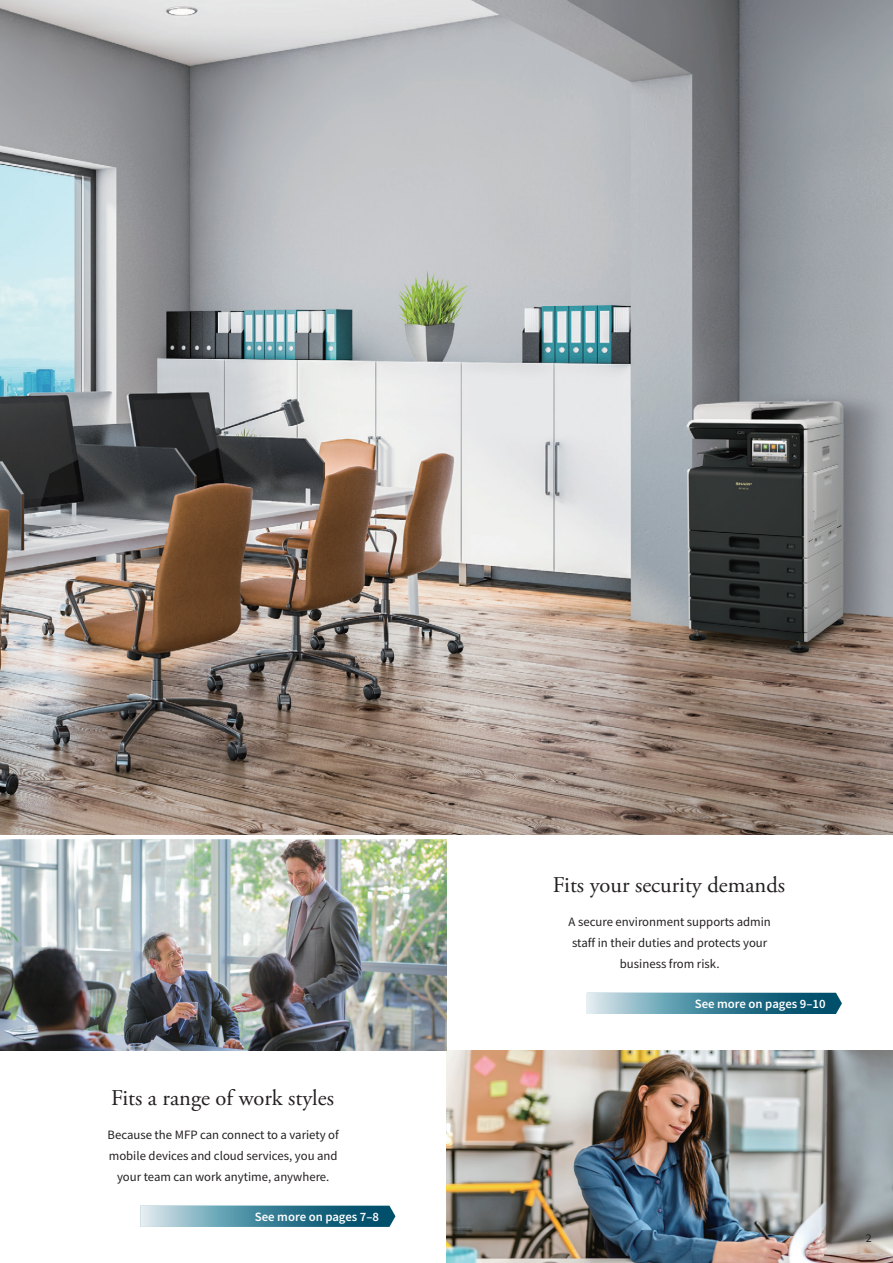
<style>
.page{position:relative;width:893px;height:1263px;background:#fff}
.page>*{position:absolute;margin:0;border:0;box-sizing:border-box;transform-origin:0 0}
.t1{font:22.5px "Adobe Garamond Pro";color:#231f20}
.t2{font:12.75px/21px "Source Sans Pro";color:#231f20;text-align:center}
.t3{font:600 12.75px "Source Sans Pro";color:#fff}
.t4{font:12px "Source Sans Pro";color:#231f20}
</style>
<div class="page">
<img style="left:0;top:0;width:893px;height:835px">
<img style="left:446px;top:1050px;width:447px;height:213px">
<img style="left:0;top:839px;width:446px;height:211px">
<svg style="left:140px;top:1206px;width:255px;height:21px;background:#508ca0"></svg>
<svg style="left:587px;top:993px;width:255px;height:21px;background:#4f8ca0"></svg>
<h1 class="t1" style="left:111px;top:1085px;width:225px">Fits a range of work styles</h1>
<p class="t2" style="left:108px;top:1124px;width:233px">Because the MFP can connect to a variety of mobile devices and cloud services, you and your team can work anytime, anywhere.</p>
<p class="t3" style="left:255px;top:1208px;width:126px">See more on pages 7–8</p>
<h1 class="t1" style="left:553px;top:872px;width:234px">Fits your security demands</h1>
<p class="t2" style="left:568px;top:911px;width:204px">A secure environment supports admin staff in their duties and protects your business from risk.</p>
<p class="t3" style="left:695px;top:995px;width:132px">See more on pages 9–10</p>
<p class="t4" style="left:866px;top:1230px;width:7px">2</p>
</div>
